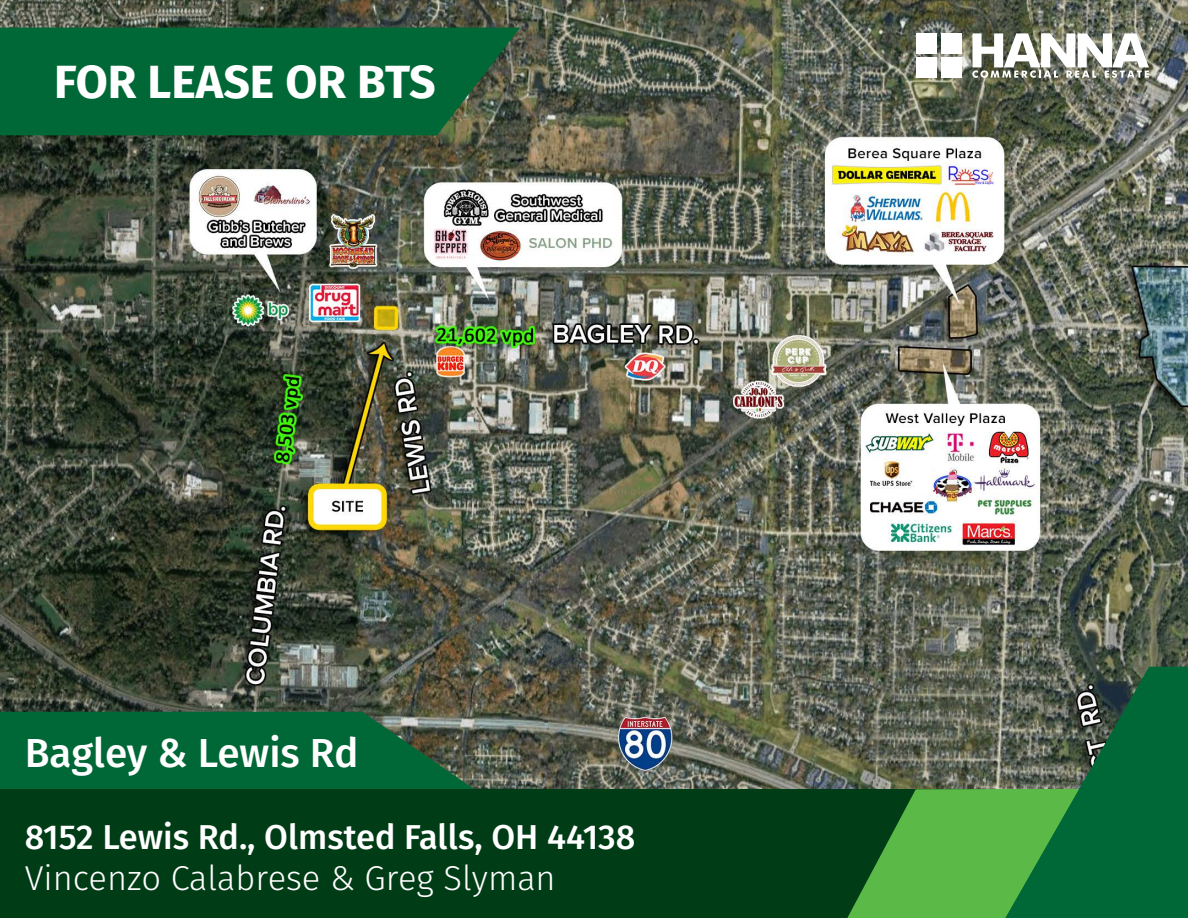
<style>
.page{position:relative;width:1188px;height:918px;background:#fff}
.page>*{position:absolute;margin:0;border:0;box-sizing:border-box;transform-origin:0 0}
.t1{font:700 46.5px "Fira Sans";color:#fff}
.t2{font:500 40.5px "Fira Sans";color:#fff}
.t3{font:500 34.5px "Fira Sans";color:#fff}
.t4{font:300 34.5px "Fira Sans";color:#fff}
</style>
<div class="page">
<img style="left:0;top:0;width:1188px;height:789px">
<svg style="left:0;top:712px;width:594px;height:77px;background:#1b663f"></svg>
<div style="left:0;top:789px;width:985px;height:129px;background:#003c16"></div>
<svg style="left:972px;top:33px;width:177px;height:45px"></svg>
<div style="left:916px;top:33px;width:20px;height:20px;background:#fff"></div>
<div style="left:941px;top:33px;width:20px;height:20px;background:#fff"></div>
<div style="left:916px;top:58px;width:20px;height:20px;background:#fff"></div>
<div style="left:941px;top:58px;width:20px;height:20px;background:#fff"></div>
<div style="left:0;top:28px;width:520px;height:107px;background:#006836"></div>
<svg style="left:847px;top:789px;width:158px;height:129px"></svg>
<svg style="left:1005px;top:667px;width:183px;height:251px;background:#226d40"></svg>
<p class="t1" style="left:54px;top:43px;width:383px">FOR LEASE OR BTS</p>
<p class="t2" style="left:25px;top:720px;width:335px">Bagley &amp; Lewis Rd</p>
<p class="t3" style="left:25px;top:809px;width:612px">8152 Lewis Rd., Olmsted Falls, OH 44138</p>
<p class="t4" style="left:25px;top:853px;width:533px">Vincenzo Calabrese &amp; Greg Slyman</p>
</div>
